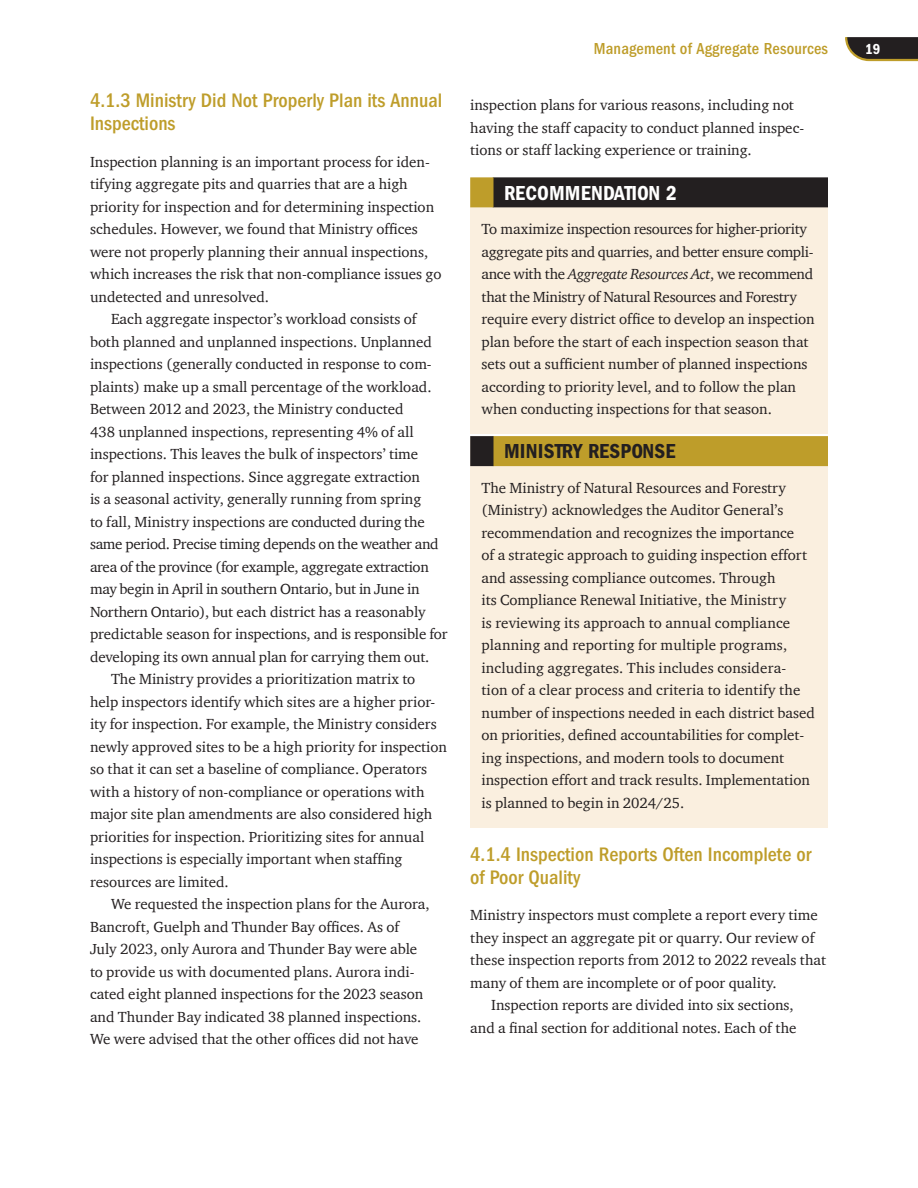
<style>
.page{position:relative;width:918px;height:1188px;background:#fff}
.page>*{position:absolute;margin:0;border:0;box-sizing:border-box;transform-origin:0 0}
.Response_head{font:21px "Franklin Gothic LT Pro Cn Dm";letter-spacing:.01em;color:#231f20}
.Recommend_head{font:21px "Franklin Gothic LT Pro Cn Dm";letter-spacing:.01em;color:#fff}
.Head_4{font:500 condensed 20.25px/22.5px "Franklin Gothic LT Pro";color:#be9d2a}
.t1{font:500 condensed 16.5px "Franklin Gothic LT Pro";letter-spacing:.01em;color:#be9d2a}
.Body_text{font:15px/22.5px "Charter ITC";color:#231f20}
.Recommend_Response_f{font:15px/22.5px "Charter ITC";color:#231f20}
.Body_first{font:15px/22.5px "Charter ITC";color:#231f20}
.t2{font:15px "Franklin Gothic LT Pro Cn Dm";color:#fff}
.s1{font-style:italic}
</style>
<div class="page">
<svg style="left:845px;top:37px;width:73px;height:25px;background:#4a4439"></svg>
<div style="left:470px;top:178px;width:358px;height:47px;background:linear-gradient(to right,#faefdf,#faefdf)"></div>
<div style="left:493px;top:177px;width:335px;height:30px;background:#231f20"></div>
<div style="left:470px;top:177px;width:24px;height:30px;background:#be9d2a"></div>
<div style="left:470px;top:212px;width:358px;height:222px;background:#faefdf"></div>
<svg style="left:470px;top:466px;width:358px;height:5px;background:#f8ecda"></svg>
<div style="left:493px;top:436px;width:335px;height:30px;background:#be9d2a"></div>
<div style="left:470px;top:436px;width:24px;height:30px;background:#231f20"></div>
<div style="left:470px;top:471px;width:358px;height:357px;background:#faefdf"></div>
<h4 class="Head_4" style="left:90px;top:89px;width:354px">4.1.3 Ministry Did Not Properly Plan its Annual<br>Inspections</h4>
<p class="Body_first" style="left:90px;top:150px;width:353px">Inspection planning is an important process for iden&shy;tifying aggregate pits and quarries that are a high priority for inspection and for determining inspection schedules. However, we found that Ministry offices were not properly planning their annual inspections, which increases the risk that non-compliance issues go undetected and unresolved.</p>
<p class="Body_text" style="left:90px;top:307px;width:359px;text-indent:21px">Each aggregate inspector’s workload consists of both planned and unplanned inspections. Unplanned inspections (generally conducted in response to com&shy;plaints) make up a small percentage of the workload.<br>Between 2012 and 2023, the Ministry conducted<br>438 unplanned inspections, representing 4% of all inspections. This leaves the bulk of inspectors’ time<br>for planned inspections. Since aggregate extraction<br>is a seasonal activity, generally running from spring<br>to fall, Ministry inspections are conducted during the same period. Precise timing depends on the weather and area of the province (for example, aggregate extraction may begin in April in southern Ontario, but in June in Northern Ontario), but each district has a reasonably predictable season for inspections, and is responsible for developing its own annual plan for carrying them out.</p>
<p class="Body_text" style="left:90px;top:667px;width:359px;text-indent:21px">The Ministry provides a prioritization matrix to help inspectors identify which sites are a higher prior&shy;ity for inspection. For example, the Ministry considers newly approved sites to be a high priority for inspection so that it can set a baseline of compliance. Operators with a history of non-compliance or operations with major site plan amendments are also considered high priorities for inspection. Prioritizing sites for annual inspections is especially important when staffing resources are limited.</p>
<p class="Body_text" style="left:90px;top:892px;width:341px;text-indent:21px">We requested the inspection plans for the Aurora, Bancroft, Guelph and Thunder Bay offices. As of July 2023, only Aurora and Thunder Bay were able to provide us with documented plans. Aurora indi&shy;cated eight planned inspections for the 2023 season and Thunder Bay indicated 38 planned inspections.<br>We were advised that the other offices did not have</p>
<p class="t1" style="left:594px;top:39px;width:236px">Management of Aggregate Resources</p>
<p class="t2" style="left:865px;top:40px;width:17px">19</p>
<p class="Body_text" style="left:470px;top:94px;width:335px">inspection plans for various reasons, including not having the staff capacity to conduct planned inspec&shy;tions or staff lacking experience or training.</p>
<h2 class="Recommend_head" style="left:504px;top:181px;width:174px">RECOMMENDATION 2</h2>
<p class="Recommend_Response_f" style="left:482px;top:217px;width:335px">To maximize inspection resources for higher-priority aggregate pits and quarries, and better ensure compli&shy;ance with the <span class="s1">Aggregate Resources Act</span>, we recommend that the Ministry of Natural Resources and Forestry require every district office to develop an inspection plan before the start of each inspection season that sets out a sufficient number of planned inspections according to priority level, and to follow the plan when conducting inspections for that season.</p>
<h2 class="Response_head" style="left:504px;top:439px;width:173px">MINISTRY RESPONSE</h2>
<p class="Recommend_Response_f" style="left:482px;top:476px;width:335px">The Ministry of Natural Resources and Forestry (Ministry) acknowledges the Auditor General’s recommendation and recognizes the importance<br>of a strategic approach to guiding inspection effort and assessing compliance outcomes. Through<br>its Compliance Renewal Initiative, the Ministry<br>is reviewing its approach to annual compliance planning and reporting for multiple programs, including aggregates. This includes considera&shy;tion of a clear process and criteria to identify the number of inspections needed in each district based on priorities, defined accountabilities for complet&shy;ing inspections, and modern tools to document inspection effort and track results. Implementation is planned to begin in 2024/25.</p>
<h4 class="Head_4" style="left:470px;top:843px;width:343px">4.1.4 Inspection Reports Often Incomplete or of Poor Quality</h4>
<p class="Body_first" style="left:470px;top:904px;width:357px">Ministry inspectors must complete a report every time they inspect an aggregate pit or quarry. Our review of these inspection reports from 2012 to 2022 reveals that many of them are incomplete or of poor quality.</p>
<p class="Body_text" style="left:470px;top:994px;width:328px;text-align:right">Inspection reports are divided into six sections, and a final section for additional notes. Each of the</p>
</div>
